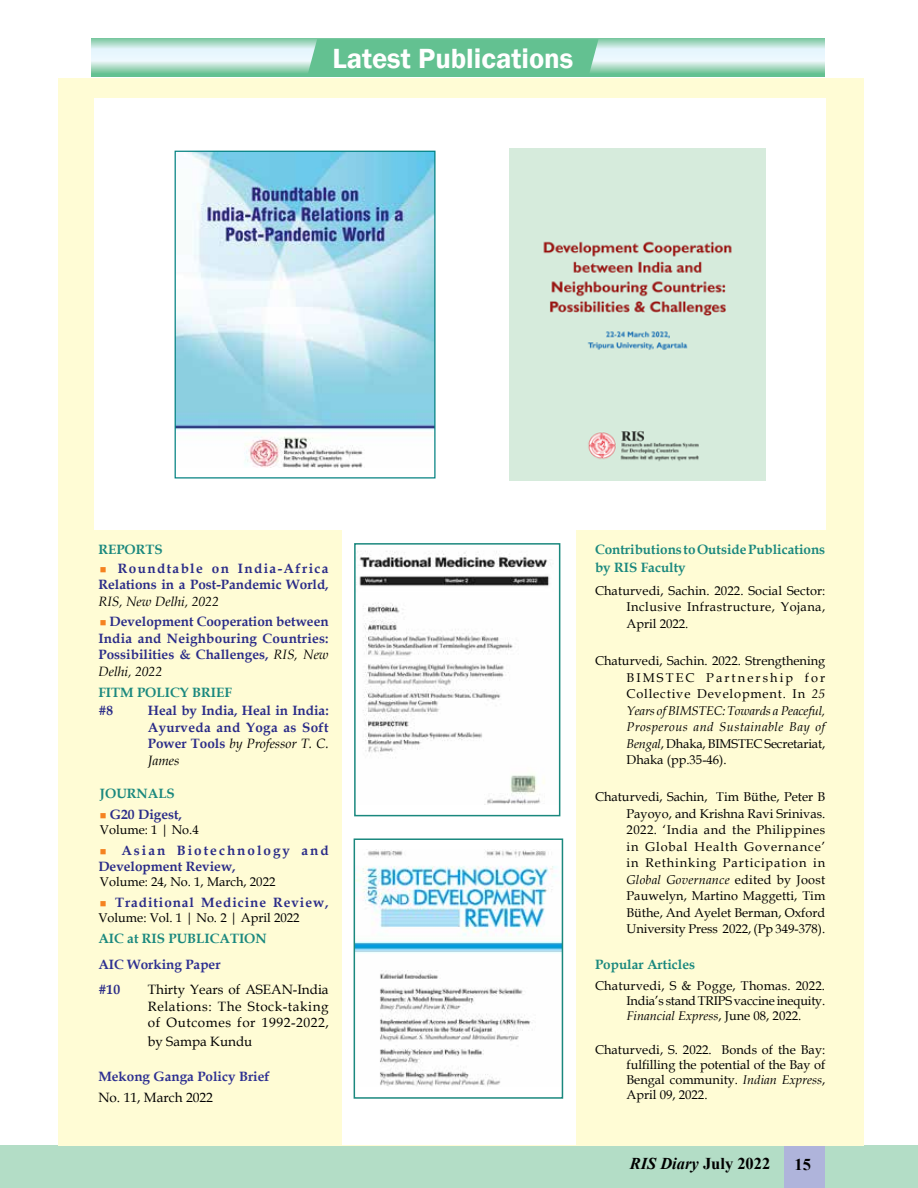
<style>
.page{position:relative;width:918px;height:1188px;background:#fff}
.page>*{position:absolute;margin:0;border:0;box-sizing:border-box;transform-origin:0 0}
.t1{font:600 28.5px "Franklin Gothic";color:#fff}
.t2{font:italic 700 16.5px "Times New Roman";color:#000}
.t3{font:700 16.5px "Times New Roman";color:#000}
.t4{font:700 13.5px/16.5px "Book Antiqua";letter-spacing:.015em;color:#2b2c89;text-align:justify}
.t5{font:700 13.5px/18px "Book Antiqua";color:#1a887e}
.t6{font:13.5px/16.5px "Book Antiqua";letter-spacing:.04em;color:#000;text-align:justify}
.t7{font:700 13.5px/16.5px "Book Antiqua";letter-spacing:.1em;color:#2b2c89}
.t8{font:700 13.5px/16.5px "Book Antiqua";letter-spacing:.15em;color:#2b2c89}
.t9{font:700 13.5px "Book Antiqua";color:#2e3092}
.t10{font:700 13.5px "Book Antiqua";letter-spacing:.07em;color:#2b2c89}
.t11{font:13.5px "Book Antiqua";color:#000}
.t12{font:italic 13.5px "Book Antiqua";color:#000}
.t13{font:12.75px/16.5px "Book Antiqua";color:#000;text-align:justify}
.s1{color:#f58220}
.s2{font-weight:400;font-style:italic;color:#000}
.s3{font-style:italic}
.s4{font-style:normal}
</style>
<div class="page">
<div style="left:0;top:1145px;width:918px;height:43px;background:#b3ddc6"></div>
<div style="left:784px;top:1145px;width:40px;height:43px;background:#afb4db"></div>
<div style="left:58px;top:78px;width:805px;height:1067px;background:#fffcd5"></div>
<div style="left:94px;top:98px;width:731px;height:432px;background:#fff"></div>
<svg style="left:91px;top:39px;width:734px;height:37px;background:#bce3d6"></svg>
<div style="left:307px;top:39px;width:292px;height:37px;background:#63c191"></div>
<img style="left:177px;top:153px;width:257px;height:314px">
<div style="left:175px;top:151px;width:261px;height:328px;border:1px solid #008080"></div>
<img style="left:510px;top:149px;width:256px;height:331px">
<div style="left:342px;top:521px;width:233px;height:624px;background:#fff"></div>
<img style="left:357px;top:849px;width:203px;height:237px">
<div style="left:354px;top:838px;width:209px;height:261px;border:2px solid #1a887e"></div>
<img style="left:357px;top:551px;width:193px;height:253px">
<div style="left:354px;top:543px;width:206px;height:273px;border:2px solid #1a887e"></div>
<h1 class="t1" style="left:332px;top:41px;width:243px">Latest Publications</h1>
<p class="t5" style="left:98px;top:540px;width:66px">Reports</p>
<p class="t7" style="left:98px;top:560px;width:232px"><span class="s1">■</span> Roundtable on India-Africa<br>Relations in a Post-Pandemic World,</p>
<p class="t12" style="left:98px;top:592px;width:122px">RIS, New Delhi, 2022</p>
<p class="t4" style="left:98px;top:614px;width:232px"><span class="s1">■</span> Development Cooperation between India and Neighbouring Countries:<br>Possibilities &amp; Challenges, <span class="s2">RIS, New Delhi, 2022</span></p>
<p class="t5" style="left:98px;top:683px;width:133px">FITM Policy brief</p>
<p class="t4" style="left:98px;top:702px;width:16px">#8</p>
<p class="t4" style="left:148px;top:702px;width:182px">Heal by India, Heal in India:<br>Ayurveda and Yoga as Soft Power Tools <span class="s2">by Professor T. C.<br>James</span></p>
<p class="t5" style="left:100px;top:785px;width:39px">Journa</p>
<p class="t5" style="left:158px;top:785px;width:18px">ls</p>
<p class="t4" style="left:100px;top:806px;width:84px"><span class="s1">■</span> G20 Digest,</p>
<p class="t13" style="left:100px;top:821px;width:100px">Volume: 1 | No.4</p>
<p class="t8" style="left:98px;top:842px;width:232px"><span class="s1">■</span> Asian Biotechnology and<br>Development Review,</p>
<p class="t13" style="left:100px;top:873px;width:177px">Volume: 24, No. 1, March, 2022</p>
<p class="t10" style="left:100px;top:893px;width:230px"><span class="s1">■</span> Traditional Medicine Review,</p>
<p class="t13" style="left:98px;top:909px;width:203px">Volume: Vol. 1 | No. 2 | April 2022</p>
<p class="t5" style="left:98px;top:929px;width:116px">AIC at ris Publica</p>
<p class="t5" style="left:230px;top:929px;width:35px">tion</p>
<p class="t9" style="left:98px;top:956px;width:124px">AIC Working Paper</p>
<p class="t4" style="left:98px;top:981px;width:23px">#10</p>
<p class="t6" style="left:148px;top:981px;width:182px">Thirty Years of ASEAN-India Relations: The Stock-taking of Outcomes for 1992-2022,</p>
<p class="t11" style="left:148px;top:1032px;width:106px">by Sampa Kundu</p>
<p class="t9" style="left:98px;top:1067px;width:173px">Mekong Ganga Policy Brief</p>
<p class="t11" style="left:98px;top:1088px;width:116px">No. 11, March 2022</p>
<p class="t5" style="left:595px;top:540px;width:232px">Contributions to Outside Publications by RIS Faculty</p>
<p class="t13" style="left:627px;top:582px;width:200px;text-indent:-32px">Chaturvedi, Sachin. 2022. Social Sector:<br>Inclusive Infrastructure, Yojana, April 2022.</p>
<p class="t13" style="left:627px;top:652px;width:200px;text-indent:-32px">Chaturvedi, Sachin. 2022. Strengthening BIMSTEC Partnership for Collective Development. In <span class="s3">25<br>Years of BIMSTEC: Towards a Peaceful, Prosperous and Sustainable Bay of Bengal</span>, Dhaka, BIMSTEC Secretariat, Dhaka (pp.35-46).</p>
<p class="t13" style="left:627px;top:789px;width:200px;text-indent:-32px">Chaturvedi, Sachin, Tim Büthe, Peter B Payoyo, and Krishna Ravi Srinivas.<br>2022. ‘India and the Philippines in Global Health Governance’ in Rethinking Participation in <span class="s3">Global Governance</span> edited by Joost Pauwelyn, Martino Maggetti, Tim Büthe, And Ayelet Berman, Oxford University Press 2022, (Pp 349-378).</p>
<p class="t5" style="left:595px;top:955px;width:102px">Popular Articles</p>
<p class="t13" style="left:627px;top:978px;width:200px;line-height:15px;text-indent:-32px">Chaturvedi, S &amp; Pogge, Thomas. 2022.<br>India’s stand TRIPS vaccine inequity.<br><span class="s3">Financial Express</span>, June 08, 2022.</p>
<p class="t13" style="left:627px;top:1042px;width:200px;line-height:15px;text-indent:-32px">Chaturvedi, S. 2022. Bonds of the Bay: fulfilling the potential of the Bay of Bengal community. <span class="s3">Indian Express</span>, April 09, 2022.</p>
<p class="t2" style="left:630px;top:1152px;width:142px">RIS Diary <span class="s4">July 2022</span></p>
<p class="t3" style="left:794px;top:1152px;width:18px">15</p>
</div>
